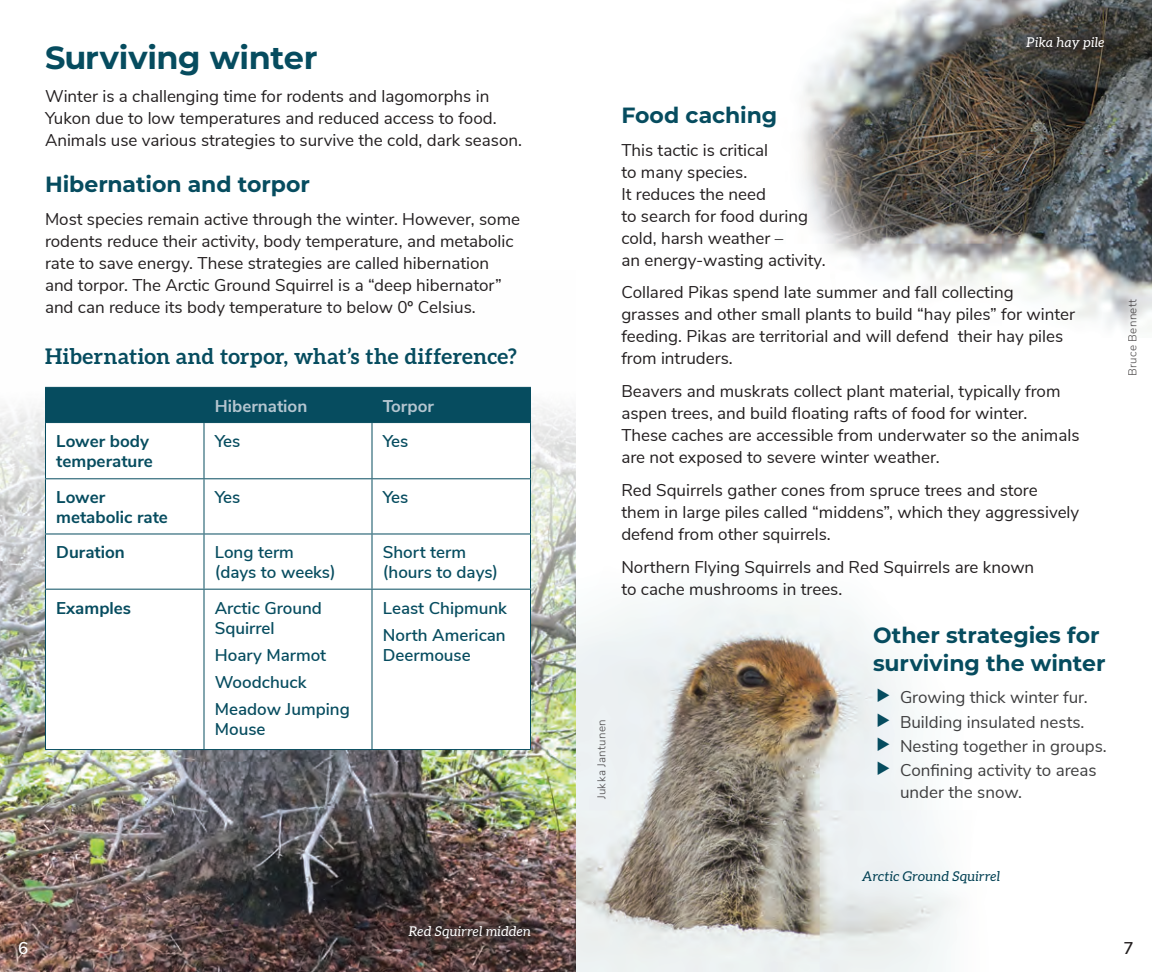
<style>
.page{position:relative;width:1152px;height:972px;background:#fff}
.page>*{position:absolute;margin:0;border:0;box-sizing:border-box;transform-origin:0 0}
.t1{font:700 32px "Montserrat";letter-spacing:-.01em;color:#064c5f}
.t2{font:700 22px/28px "Montserrat";letter-spacing:-.005em;color:#064c5f}
.t3{font:700 21.6px "Aleo";letter-spacing:.025em;color:#064c5f}
.t4{font:17px/22px "Nunito Sans";color:#231f20}
.t5{font:600 17px/20px "Nunito Sans";color:#064c5f}
.t6{font:17px/24.2px "Nunito Sans";color:#3e3e3f}
.t7{font:700 17px/20px "Nunito Sans";color:#064c5f}
.t8{font:700 17px "Nunito Sans";color:#b5c6d0}
.t9{font:600 17px "Nunito Sans";color:#fff}
.t10{font:600 17px "Nunito Sans";color:#231f20}
.t11{font:italic 13.6px "Aleo";letter-spacing:.025em;color:#fff}
.t12{font:italic 13.6px "Aleo";letter-spacing:.025em;color:#003f52}
.t13{font:300 11.6px "Nunito Sans";letter-spacing:.035em;color:#231f20}
</style>
<div class="page">
<img style="left:0;top:386px;width:576px;height:586px">
<img style="left:576px;top:590px;width:377px;height:382px">
<img style="left:802px;top:0;width:350px;height:329px">
<div style="left:46px;top:388px;width:484px;height:34px;background:#064c5f"></div>
<svg style="left:46px;top:423px;width:484px;height:326px"></svg>
<hr style="left:45px;top:388px;width:1px;height:34px;background:#064c5f">
<hr style="left:45px;top:387px;width:159px;height:1px;background:#064c5f">
<hr style="left:204px;top:387px;width:168px;height:1px;background:#064c5f">
<hr style="left:372px;top:387px;width:159px;height:1px;background:#064c5f">
<hr style="left:204px;top:388px;width:1px;height:34px;background:#064c5f">
<hr style="left:372px;top:388px;width:1px;height:34px;background:#064c5f">
<hr style="left:530px;top:388px;width:1px;height:34px;background:#064c5f">
<hr style="left:45px;top:423px;width:1px;height:55px;background:#064c5f">
<hr style="left:45px;top:479px;width:1px;height:54px;background:#064c5f">
<hr style="left:45px;top:534px;width:1px;height:55px;background:#064c5f">
<hr style="left:45px;top:590px;width:1px;height:159px;background:#064c5f">
<hr style="left:45px;top:422px;width:159px;height:1px;background:#064c5f">
<hr style="left:204px;top:422px;width:168px;height:1px;background:#064c5f">
<hr style="left:372px;top:422px;width:159px;height:1px;background:#064c5f">
<hr style="left:204px;top:423px;width:1px;height:55px;background:#064c5f">
<hr style="left:372px;top:423px;width:1px;height:55px;background:#064c5f">
<hr style="left:530px;top:423px;width:1px;height:55px;background:#064c5f">
<hr style="left:204px;top:479px;width:1px;height:54px;background:#064c5f">
<hr style="left:372px;top:479px;width:1px;height:54px;background:#064c5f">
<hr style="left:530px;top:479px;width:1px;height:54px;background:#064c5f">
<hr style="left:204px;top:534px;width:1px;height:55px;background:#064c5f">
<hr style="left:372px;top:534px;width:1px;height:55px;background:#064c5f">
<hr style="left:530px;top:534px;width:1px;height:55px;background:#064c5f">
<hr style="left:204px;top:590px;width:1px;height:159px;background:#064c5f">
<hr style="left:372px;top:590px;width:1px;height:159px;background:#064c5f">
<hr style="left:530px;top:590px;width:1px;height:159px;background:#064c5f">
<hr style="left:45px;top:478px;width:159px;height:1px;background:#064c5f">
<hr style="left:204px;top:478px;width:168px;height:1px;background:#064c5f">
<hr style="left:372px;top:478px;width:159px;height:1px;background:#064c5f">
<hr style="left:45px;top:533px;width:159px;height:1px;background:#064c5f">
<hr style="left:204px;top:533px;width:168px;height:1px;background:#064c5f">
<hr style="left:372px;top:533px;width:159px;height:1px;background:#064c5f">
<hr style="left:45px;top:589px;width:159px;height:1px;background:#064c5f">
<hr style="left:204px;top:589px;width:168px;height:1px;background:#064c5f">
<hr style="left:372px;top:589px;width:159px;height:1px;background:#064c5f">
<hr style="left:45px;top:749px;width:159px;height:1px;background:#064c5f">
<hr style="left:204px;top:749px;width:168px;height:1px;background:#064c5f">
<hr style="left:372px;top:749px;width:159px;height:1px;background:#064c5f">
<div style="left:390px;top:907px;width:159px;height:50px;background:#231f20;opacity:.75"></div>
<div style="left:1008px;top:18px;width:115px;height:50px;background:#231f20;opacity:.75"></div>
<svg style="left:878px;top:689px;width:11px;height:13px"></svg>
<svg style="left:878px;top:713px;width:11px;height:14px"></svg>
<svg style="left:878px;top:737px;width:11px;height:14px"></svg>
<svg style="left:878px;top:761px;width:11px;height:14px"></svg>
<h1 class="t1" style="left:45px;top:34px;width:274px">Surviving winter</h1>
<p class="t4" style="left:45px;top:84px;width:479px">Winter is a challenging time for rodents and lagomorphs in<br>Yukon due to low temperatures and reduced access to food.<br>Animals use various strategies to survive the cold, dark season.</p>
<p class="t2" style="left:45px;top:169px;width:266px">Hibernation and torpor</p>
<p class="t4" style="left:45px;top:207px;width:477px">Most species remain active through the winter. However, some rodents reduce their activity, body temperature, and metabolic rate to save energy. These strategies are called hibernation and torpor. The Arctic Ground Squirrel is a “deep hibernator” and can reduce its body temperature to below 0º Celsius.</p>
<p class="t3" style="left:45px;top:344px;width:473px">Hibernation and torpor, what’s the difference?</p>
<p class="t8" style="left:215px;top:393px;width:94px">Hibernation</p>
<p class="t8" style="left:383px;top:393px;width:53px">Torpor</p>
<p class="t7" style="left:56px;top:430px;width:98px">Lower body temperature</p>
<p class="t5" style="left:215px;top:430px;width:27px">Yes</p>
<p class="t5" style="left:383px;top:430px;width:27px">Yes</p>
<p class="t7" style="left:56px;top:486px;width:113px">Lower metabolic rate</p>
<p class="t5" style="left:215px;top:486px;width:27px">Yes</p>
<p class="t5" style="left:383px;top:486px;width:27px">Yes</p>
<p class="t7" style="left:56px;top:541px;width:70px">Duration</p>
<p class="t5" style="left:215px;top:541px;width:123px">Long term (days to weeks)</p>
<p class="t5" style="left:383px;top:541px;width:117px">Short term (hours to days)</p>
<p class="t7" style="left:56px;top:597px;width:76px">Examples</p>
<p class="t5" style="left:215px;top:597px;width:109px">Arctic Ground<br>Squirrel</p>
<p class="t5" style="left:215px;top:640px;width:136px;line-height:27.2px">Hoary Marmot<br>Woodchuck<br>Meadow Jumping</p>
<p class="t5" style="left:215px;top:718px;width:52px">Mouse</p>
<p class="t5" style="left:383px;top:593px;width:126px;line-height:27.2px">Least Chipmunk<br>North American</p>
<p class="t5" style="left:383px;top:644px;width:89px">Deermouse</p>
<p class="t11" style="left:409px;top:924px;width:124px">Red Squirrel midden</p>
<p class="t11" style="left:1027px;top:34px;width:79px">Pika hay pile</p>
<p class="t13" style="left:593px;top:799px;width:81px;rotate:-90deg">Jukka Jantunen</p>
<p class="t2" style="left:621px;top:100px;width:157px">Food caching</p>
<p class="t4" style="left:621px;top:138px;width:206px">This tactic is critical<br>to many species.<br>It reduces the need<br>to search for food during cold, harsh weather –<br>an energy-wasting activity.</p>
<p class="t4" style="left:621px;top:280px;width:455px">Collared Pikas spend late summer and fall collecting grasses and other small plants to build “hay piles” for winter feeding. Pikas are territorial and will defend their hay piles from intruders.</p>
<p class="t4" style="left:621px;top:379px;width:460px">Beavers and muskrats collect plant material, typically from aspen trees, and build floating rafts of food for winter.<br>These caches are accessible from underwater so the animals are not exposed to severe winter weather.</p>
<p class="t4" style="left:621px;top:478px;width:459px">Red Squirrels gather cones from spruce trees and store them in large piles called “middens”, which they aggressively defend from other squirrels.</p>
<p class="t4" style="left:621px;top:555px;width:414px">Northern Flying Squirrels and Red Squirrels are known to cache mushrooms in trees.</p>
<p class="t2" style="left:873px;top:620px;width:234px">Other strategies for surviving the winter</p>
<p class="t6" style="left:900px;top:684px;width:208px">Growing thick winter fur.<br>Building insulated nests.<br>Nesting together in groups.<br>Confining activity to areas</p>
<p class="t6" style="left:900px;top:779px;width:123px">under the snow.</p>
<p class="t13" style="left:1124px;top:376px;width:79px;rotate:-90deg">Bruce Bennett</p>
<p class="t12" style="left:862px;top:869px;width:139px">Arctic Ground Squirrel</p>
<p class="t9" style="left:18px;top:936px;width:12px">6</p>
<p class="t10" style="left:1124px;top:936px;width:12px">7</p>
</div>
